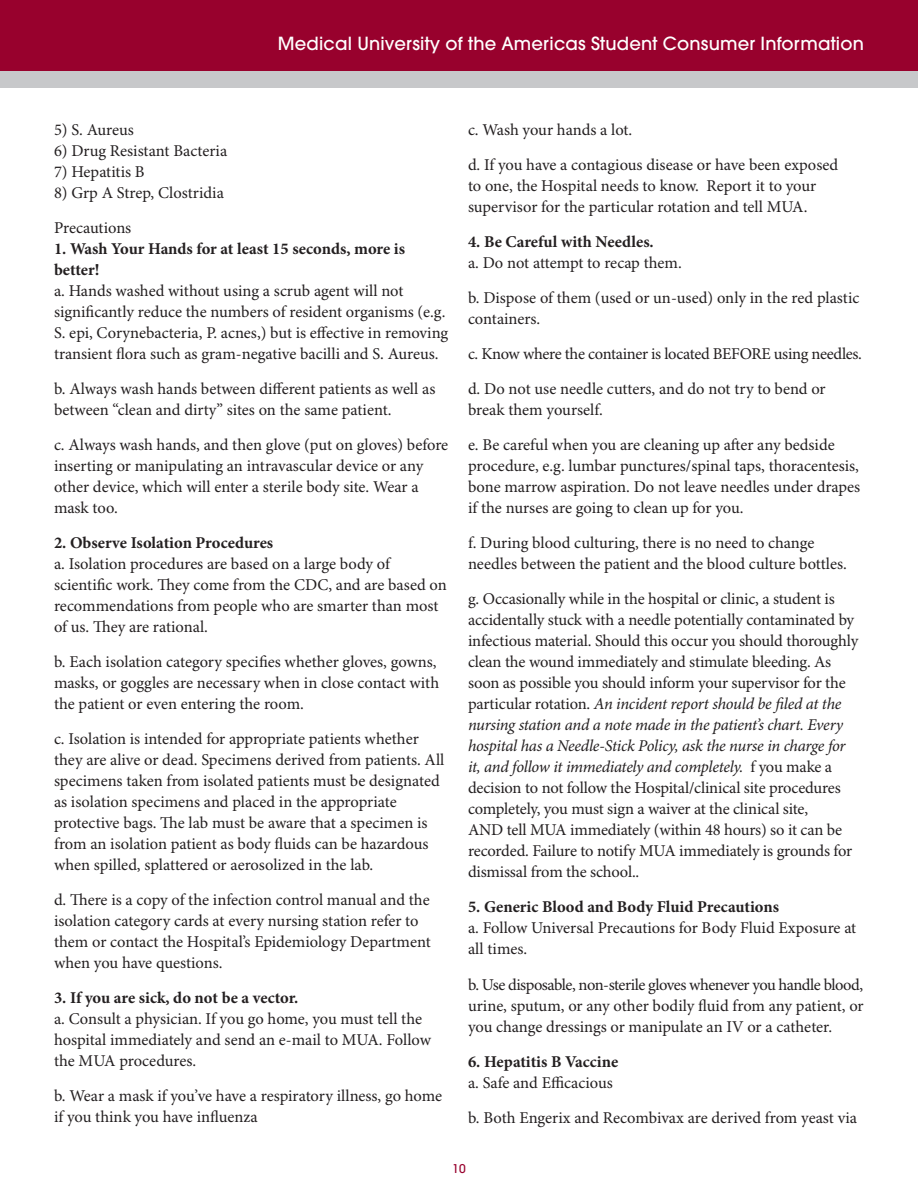
<style>
.page{position:relative;width:918px;height:1188px;background:#fff}
.page>*{position:absolute;margin:0;border:0;box-sizing:border-box;transform-origin:0 0}
.t1{font:500 18px "Avant Garde";letter-spacing:.01em;color:#fff}
.Body_plain{font:16.5px/21px "Minion Pro";letter-spacing:-.005em;color:#231f20}
.t2{font:500 12px "Avant Garde";color:#98012d}
.s1{font-weight:700}
.s2{font-style:italic}
</style>
<div class="page">
<div style="left:0;top:0;width:918px;height:80px;background:#98012d"></div>
<div style="left:0;top:71px;width:918px;height:16px;background:#c7c8ca"></div>
<p class="t1" style="left:278px;top:33px;width:588px">Medical University of the Americas Student Consumer Information</p>
<p class="Body_plain" style="left:54px;top:120px;width:81px">5) S. Aureus</p>
<p class="Body_plain" style="left:54px;top:141px;width:175px">6) Drug Resistant Bacteria</p>
<p class="Body_plain" style="left:54px;top:162px;width:92px">7) Hepatitis B</p>
<p class="Body_plain" style="left:54px;top:183px;width:171px">8) Grp A Strep, Clostridia</p>
<p class="Body_plain" style="left:54px;top:218px;width:79px">Precautions</p>
<p class="Body_plain" style="left:54px;top:239px;width:396px"><span class="s1">1. Wash Your Hands for at least 15 seconds, more is better!<br></span>a. Hands washed without using a scrub agent will not significantly reduce the numbers of resident organisms (e.g.<br>S. epi, Corynebacteria, P. acnes,) but is effective in removing transient flora such as gram-negative bacilli and S. Aureus.</p>
<p class="Body_plain" style="left:54px;top:379px;width:383px">b. Always wash hands between different patients as well as between “clean and dirty” sites on the same patient.</p>
<p class="Body_plain" style="left:54px;top:435px;width:396px">c. Always wash hands, and then glove (put on gloves) before inserting or manipulating an intravascular device or any other device, which will enter a sterile body site. Wear a mask too.</p>
<p class="Body_plain" style="left:54px;top:533px;width:394px"><span class="s1">2. Observe Isolation Procedures<br></span>a. Isolation procedures are based on a large body of scientific work. They come from the CDC, and are based on recommendations from people who are smarter than most of us. They are rational.</p>
<p class="Body_plain" style="left:54px;top:652px;width:387px">b. Each isolation category specifies whether gloves, gowns, masks, or goggles are necessary when in close contact with the patient or even entering the room.</p>
<p class="Body_plain" style="left:54px;top:729px;width:392px">c. Isolation is intended for appropriate patients whether they are alive or dead. Specimens derived from patients. All specimens taken from isolated patients must be designated as isolation specimens and placed in the appropriate protective bags. The lab must be aware that a specimen is from an isolation patient as body fluids can be hazardous when spilled, splattered or aerosolized in the lab.</p>
<p class="Body_plain" style="left:54px;top:890px;width:378px">d. There is a copy of the infection control manual and the isolation category cards at every nursing station refer to them or contact the Hospital’s Epidemiology Department when you have questions.</p>
<p class="Body_plain" style="left:54px;top:988px;width:378px"><span class="s1">3. If you are sick, do not be a vector.<br></span>a. Consult a physician. If you go home, you must tell the hospital immediately and send an e-mail to MUA. Follow the MUA procedures.</p>
<p class="Body_plain" style="left:54px;top:1086px;width:390px">b. Wear a mask if you’ve have a respiratory illness, go home if you think you have influenza</p>
<p class="Body_plain" style="left:468px;top:120px;width:166px">c. Wash your hands a lot.</p>
<p class="Body_plain" style="left:468px;top:155px;width:372px">d. If you have a contagious disease or have been exposed to one, the Hospital needs to know. Report it to your supervisor for the particular rotation and tell MUA.</p>
<p class="Body_plain" style="left:468px;top:232px;width:215px"><span class="s1">4. Be Careful with Needles.<br></span>a. Do not attempt to recap them.</p>
<p class="Body_plain" style="left:468px;top:288px;width:393px">b. Dispose of them (used or un-used) only in the red plastic containers.</p>
<p class="Body_plain" style="left:468px;top:344px;width:396px">c. Know where the container is located BEFORE using needles.</p>
<p class="Body_plain" style="left:468px;top:379px;width:359px">d. Do not use needle cutters, and do not try to bend or break them yourself.</p>
<p class="Body_plain" style="left:468px;top:435px;width:394px">e. Be careful when you are cleaning up after any bedside procedure, e.g. lumbar punctures/spinal taps, thoracentesis, bone marrow aspiration. Do not leave needles under drapes if the nurses are going to clean up for you.</p>
<p class="Body_plain" style="left:468px;top:533px;width:380px">f. During blood culturing, there is no need to change needles between the patient and the blood culture bottles.</p>
<p class="Body_plain" style="left:468px;top:589px;width:392px">g. Occasionally while in the hospital or clinic, a student is accidentally stuck with a needle potentially contaminated by infectious material. Should this occur you should thoroughly clean the wound immediately and stimulate bleeding. As soon as possible you should inform your supervisor for the particular rotation. <span class="s2">An incident report should be filed at the nursing station and a note made in the patient’s chart. Every hospital has a Needle-Stick Policy, ask the nurse in charge for it, and follow it immediately and completely.</span> f you make a decision to not follow the Hospital/clinical site procedures completely, you must sign a waiver at the clinical site,<br>AND tell MUA immediately (within 48 hours) so it can be recorded. Failure to notify MUA immediately is grounds for dismissal from the school..</p>
<p class="Body_plain" style="left:468px;top:897px;width:390px"><span class="s1">5. Generic Blood and Body Fluid Precautions<br></span>a. Follow Universal Precautions for Body Fluid Exposure at all times.</p>
<p class="Body_plain" style="left:468px;top:974px;width:397px;text-align:justify">b. Use disposable, non-sterile gloves whenever you handle blood, urine, sputum, or any other bodily fluid from any patient, or you change dressings or manipulate an IV or a catheter.</p>
<p class="Body_plain" style="left:468px;top:1051px;width:152px"><span class="s1">6. Hepatitis B Vaccine </span>a. Safe and Efficacious</p>
<p class="Body_plain" style="left:468px;top:1108px;width:391px">b. Both Engerix and Recombivax are derived from yeast via</p>
<p class="t2" style="left:452px;top:1161px;width:15px">10</p>
</div>
